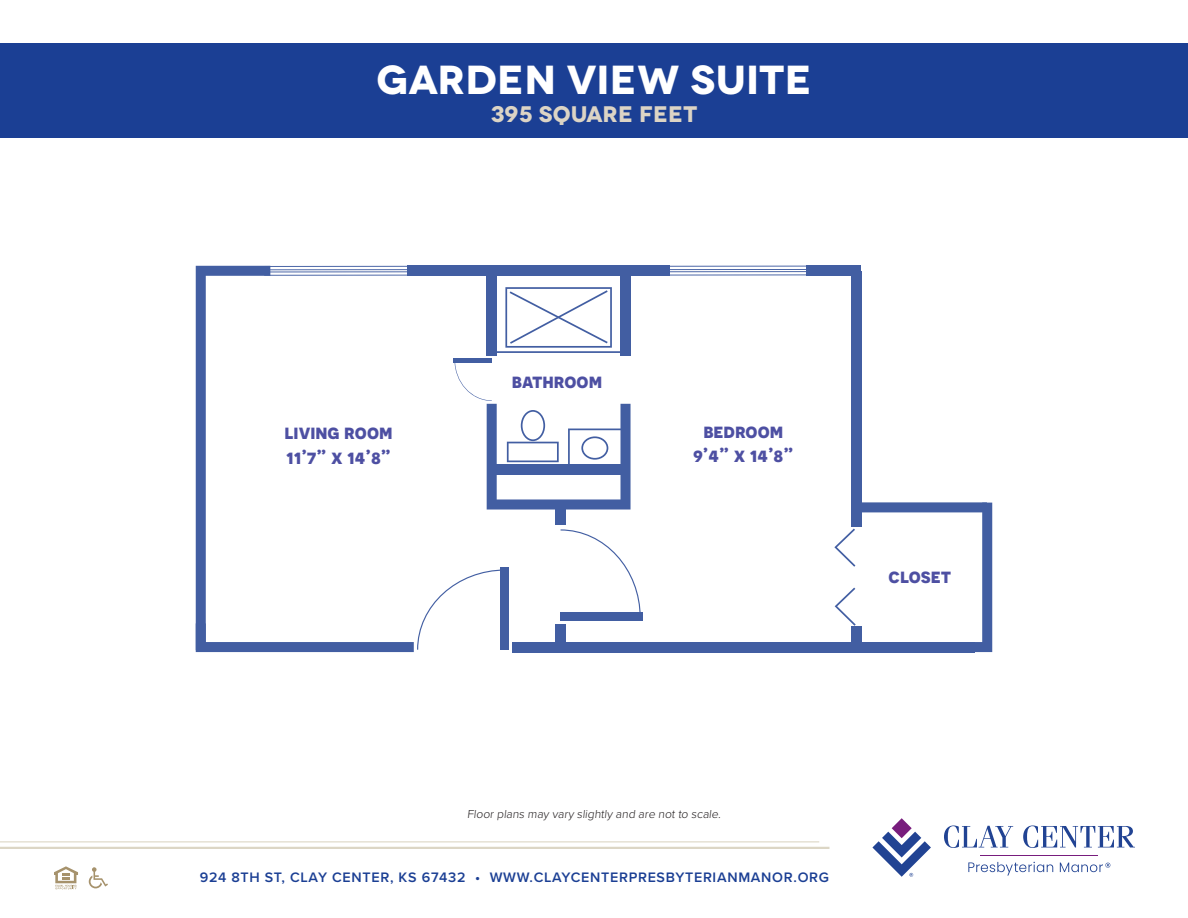
<style>
.page{position:relative;width:1188px;height:918px;background:#fff}
.page>*{position:absolute;margin:0;border:0;box-sizing:border-box;transform-origin:0 0}
.Paragraph_Style_2{font:700 40.5px "Novecentowide";letter-spacing:.01em;color:#fff}
.Paragraph_Style_2-2{font:700 22.5px "Novecentowide";letter-spacing:.01em;color:#dcd4c5}
.t1{font:700 20.25px/24.3px "Novecentosans";color:#2e3092}
.t2{font:600 14.25px "Proxima Nova";letter-spacing:.05em;color:#1b3f94}
.t3{font:300 12px "Proxima Nova";color:#231f20}
</style>
<div class="page">
<hr style="left:981px;top:855px;width:117px;height:1px;background:#781d7d">
<svg style="left:968px;top:862px;width:85px;height:14px"></svg>
<svg style="left:1060px;top:863px;width:50px;height:9px"></svg>
<svg style="left:872px;top:818px;width:59px;height:59px"></svg>
<svg style="left:944px;top:825px;width:69px;height:23px"></svg>
<svg style="left:1023px;top:825px;width:112px;height:23px"></svg>
<div style="left:0;top:43px;width:1188px;height:95px;background:#1b3f94"></div>
<svg style="left:54px;top:866px;width:24px;height:23px"></svg>
<svg style="left:89px;top:867px;width:19px;height:21px"></svg>
<hr style="left:0;top:841px;width:819px;height:1px;background:#a7996e">
<hr style="left:0;top:847px;width:829px;height:2px;background:#a7996e">
<div style="left:806px;top:266px;width:55px;height:10px;background:#425ea2"></div>
<div style="left:407px;top:266px;width:262px;height:10px;background:#425ea2"></div>
<div style="left:512px;top:642px;width:462px;height:10px;background:#425ea2"></div>
<div style="left:851px;top:272px;width:10px;height:255px;background:#425ea2"></div>
<div style="left:560px;top:612px;width:83px;height:9px;background:#425ea2"></div>
<svg style="left:196px;top:266px;width:445px;height:386px"></svg>
<svg style="left:834px;top:475px;width:158px;height:177px"></svg>
<hr style="left:661px;top:269px;width:148px;height:1px;background:#214292">
<hr style="left:661px;top:271px;width:148px;height:1px;background:#214292">
<hr style="left:662px;top:266px;width:147px;height:1px;background:#214292">
<hr style="left:661px;top:274px;width:148px;height:2px;background:#214292">
<hr style="left:264px;top:269px;width:148px;height:1px;background:#214292">
<hr style="left:265px;top:271px;width:147px;height:1px;background:#214292">
<hr style="left:265px;top:266px;width:147px;height:1px;background:#214292">
<hr style="left:264px;top:275px;width:148px;height:1px;background:#214292">
<p class="Paragraph_Style_2" style="left:376px;top:54px;width:437px">GARDEN VIEW SUITE</p>
<p class="Paragraph_Style_2-2" style="left:491px;top:100px;width:208px">395 SQUARE FEET</p>
<h3 class="t1" style="left:512px;top:369px;width:92px">bathroom</h3>
<h3 class="t1" style="left:285px;top:420px;width:109px">living room<br>11’7” x 14’8”</h3>
<h3 class="t1" style="left:693px;top:418px;width:102px;text-align:center">bedroom<br>9’4” x 14’8”</h3>
<h3 class="t1" style="left:889px;top:563px;width:64px">closet</h3>
<p class="t3" style="left:467px;top:805px;width:257px">Floor plans may vary slightly and are not to scale.</p>
<p class="t2" style="left:200px;top:866px;width:631px">924 8TH ST, CLAY CENTER, KS 67432 • WWW.CLAYCENTERPRESBYTERIANMANOR.ORG</p>
</div>
